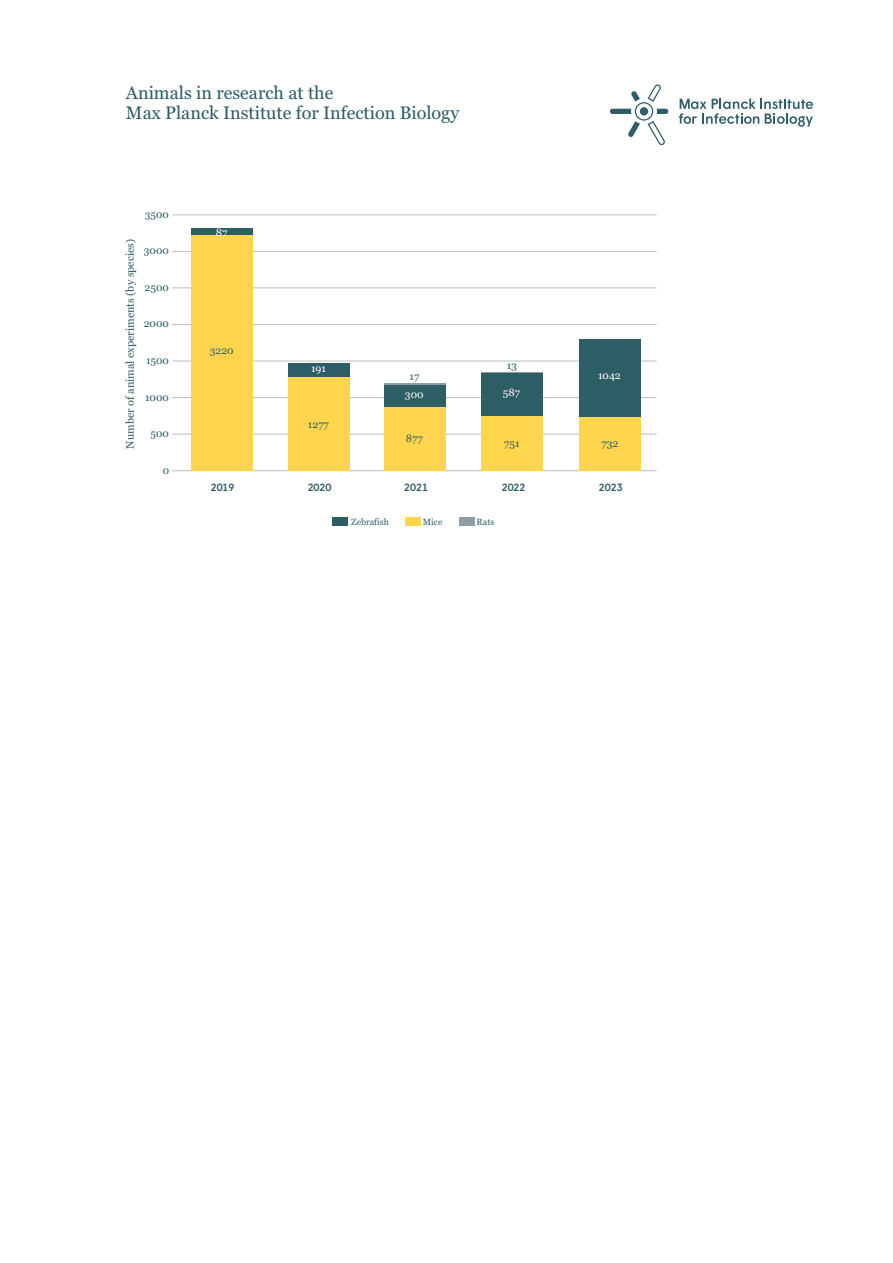
<style>
.page{position:relative;width:893px;height:1263px;background:#fff}
.page>*{position:absolute;margin:0;border:0;box-sizing:border-box;transform-origin:0 0}
.t1{font:18px/20px "Georgia";color:#2d5d65}
.t2{font:10.95px "Georgia";color:#2d5d65}
.t3{font:10.5px "Georgia";color:#2d5d65}
.t4{font:500 10.5px "Wigrum";color:#2d5d65}
.t5{font:10.5px "Georgia";color:#fff}
.t6{font:9px "Georgia";color:#2d5d65}
</style>
<div class="page">
<hr style="left:172px;top:214px;width:485px;height:1px;background:#bcbdc0">
<hr style="left:172px;top:251px;width:485px;height:1px;background:#bcbdc0">
<hr style="left:172px;top:287px;width:485px;height:1px;background:#bcbdc0">
<hr style="left:172px;top:324px;width:485px;height:1px;background:#bcbdc0">
<hr style="left:172px;top:361px;width:485px;height:1px;background:#bcbdc0">
<hr style="left:172px;top:397px;width:485px;height:1px;background:#bcbdc0">
<hr style="left:172px;top:434px;width:485px;height:1px;background:#bcbdc0">
<hr style="left:172px;top:470px;width:485px;height:1px;background:#bcbdc0">
<div style="left:191px;top:235px;width:62px;height:236px;background:#fed54d"></div>
<div style="left:191px;top:229px;width:62px;height:6px;background:#2d5d65"></div>
<div style="left:333px;top:517px;width:15px;height:8px;background:#2d5d65"></div>
<div style="left:405px;top:517px;width:15px;height:8px;background:#fed54d"></div>
<div style="left:459px;top:517px;width:15px;height:8px;background:#8c9ea4"></div>
<div style="left:288px;top:377px;width:62px;height:94px;background:#fed54d"></div>
<div style="left:288px;top:363px;width:62px;height:14px;background:#2d5d65"></div>
<div style="left:384px;top:406px;width:62px;height:65px;background:#fed54d"></div>
<div style="left:384px;top:385px;width:62px;height:21px;background:#2d5d65"></div>
<div style="left:481px;top:416px;width:62px;height:55px;background:#fed54d"></div>
<div style="left:481px;top:372px;width:62px;height:44px;background:#2d5d65"></div>
<div style="left:579px;top:417px;width:62px;height:54px;background:#fed54d"></div>
<div style="left:579px;top:340px;width:62px;height:77px;background:#2d5d65"></div>
<hr style="left:481px;top:372px;width:62px;height:1px;background:#8c9ea4">
<hr style="left:384px;top:383px;width:62px;height:2px;background:#8c9ea4">
<svg style="left:679px;top:98px;width:134px;height:29px"></svg>
<svg style="left:610px;top:84px;width:58px;height:61px"></svg>
<p class="t1" style="left:126px;top:83px;width:335px">Animals in research at the<br>Max Planck Institute for Infection Biology</p>
<p class="t3" style="left:145px;top:210px;width:26px">3500</p>
<p class="t2" style="left:126px;top:448px;width:211px;rotate:-90deg">Number of animal experiments (by species)</p>
<p class="t3" style="left:144px;top:246px;width:27px">3000</p>
<p class="t3" style="left:145px;top:283px;width:26px">2500</p>
<p class="t3" style="left:144px;top:319px;width:27px">2000</p>
<p class="t3" style="left:146px;top:356px;width:24px">1500</p>
<p class="t3" style="left:145px;top:393px;width:25px">1000</p>
<p class="t3" style="left:151px;top:429px;width:20px">500</p>
<p class="t3" style="left:163px;top:466px;width:8px">0</p>
<p class="t5" style="left:216px;top:229px;width:13px">87</p>
<p class="t3" style="left:210px;top:346px;width:25px">3220</p>
<p class="t5" style="left:311px;top:364px;width:16px">191</p>
<p class="t3" style="left:308px;top:420px;width:22px">1277</p>
<p class="t3" style="left:507px;top:361px;width:12px">13</p>
<p class="t3" style="left:410px;top:372px;width:11px">17</p>
<p class="t5" style="left:598px;top:371px;width:24px">1042</p>
<p class="t5" style="left:405px;top:390px;width:20px">300</p>
<p class="t5" style="left:503px;top:388px;width:19px">587</p>
<p class="t3" style="left:406px;top:434px;width:18px">877</p>
<p class="t3" style="left:504px;top:439px;width:17px">751</p>
<p class="t3" style="left:601px;top:439px;width:18px">732</p>
<p class="t4" style="left:211px;top:483px;width:25px">2019</p>
<p class="t4" style="left:308px;top:483px;width:25px">2020</p>
<p class="t4" style="left:404px;top:483px;width:25px">2021</p>
<p class="t4" style="left:502px;top:483px;width:25px">2022</p>
<p class="t4" style="left:599px;top:483px;width:25px">2023</p>
<p class="t6" style="left:351px;top:519px;width:39px">Zebrafish</p>
<p class="t6" style="left:423px;top:518px;width:21px">Mice</p>
<p class="t6" style="left:477px;top:518px;width:19px">Rats</p>
</div>
